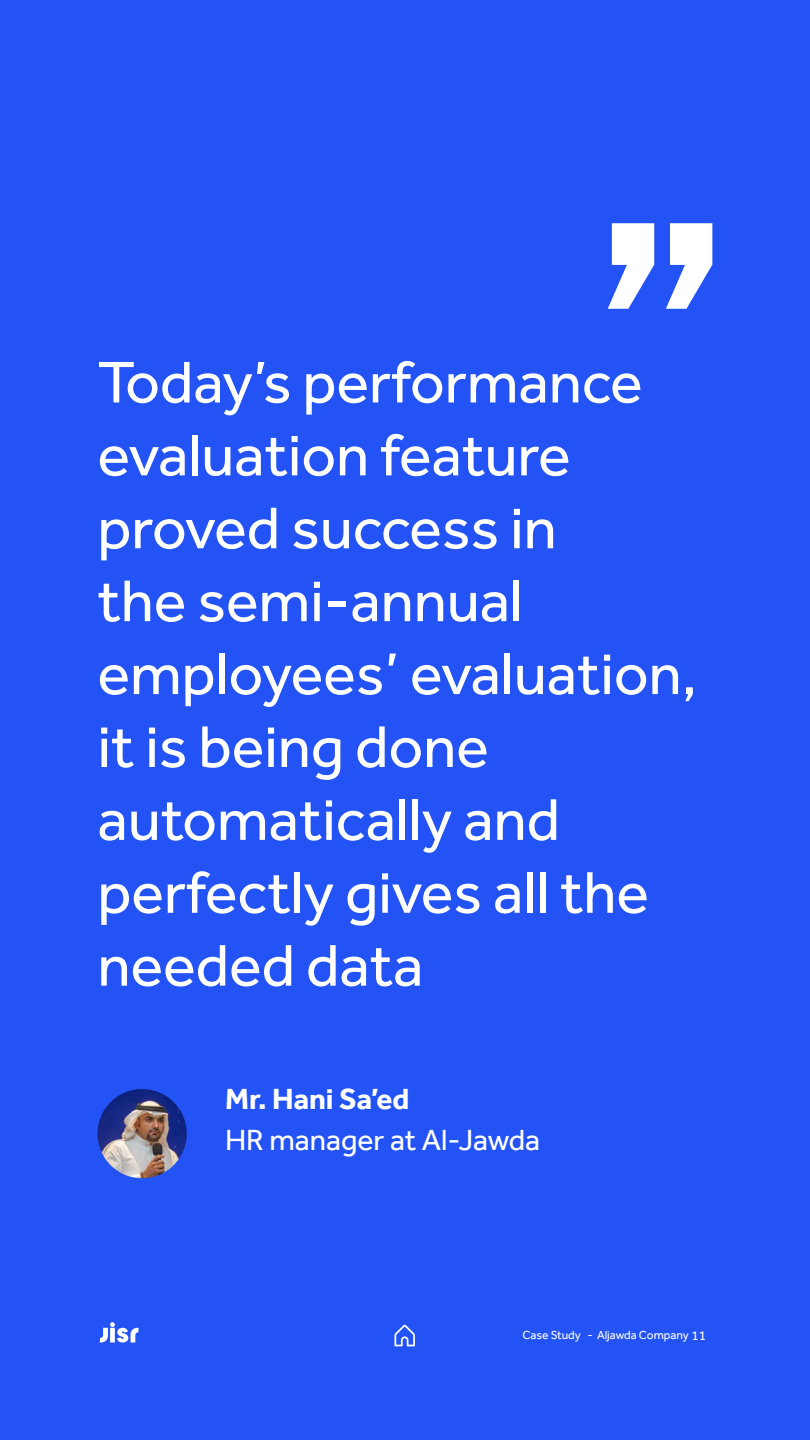
<style>
.page{position:relative;width:810px;height:1440px;background:#2353f5}
.page>*{position:absolute;margin:0;border:0;box-sizing:border-box;transform-origin:0 0}
.t1{font:375px "Effra Arbc";color:#fff}
.t2{font:60.75px/72.9px "Effra Arbc";color:#fff}
.t3{font:30px "Effra Arbc";color:#fff}
.t4{font:700 30px "Effra Arbc";color:#fff}
.t5{font:12px "Effra Arbc";color:#fff}
.s1{font-size:13.5px}
</style>
<div class="page">
<img style="left:98px;top:1089px;width:89px;height:89px;border-radius:45px">
<svg style="left:394px;top:1325px;width:21px;height:21px"></svg>
<svg style="left:100px;top:1322px;width:39px;height:20px"></svg>
<h1 class="t1" style="left:585px;top:-84px;width:155px">,,</h1>
<p class="t2" style="left:98px;top:345px;width:601px">Today’s performance evaluation feature proved success in<br>the semi-annual employees’ evaluation, it is being done automatically and perfectly gives all the needed data</p>
<p class="t4" style="left:225px;top:1081px;width:186px">Mr. Hani Sa’ed</p>
<p class="t3" style="left:225px;top:1122px;width:317px">HR manager at Al-Jawda</p>
<p class="t5" style="left:522px;top:1328px;width:185px">Case Study - Aljawda Company <span class="s1">11</span></p>
</div>
